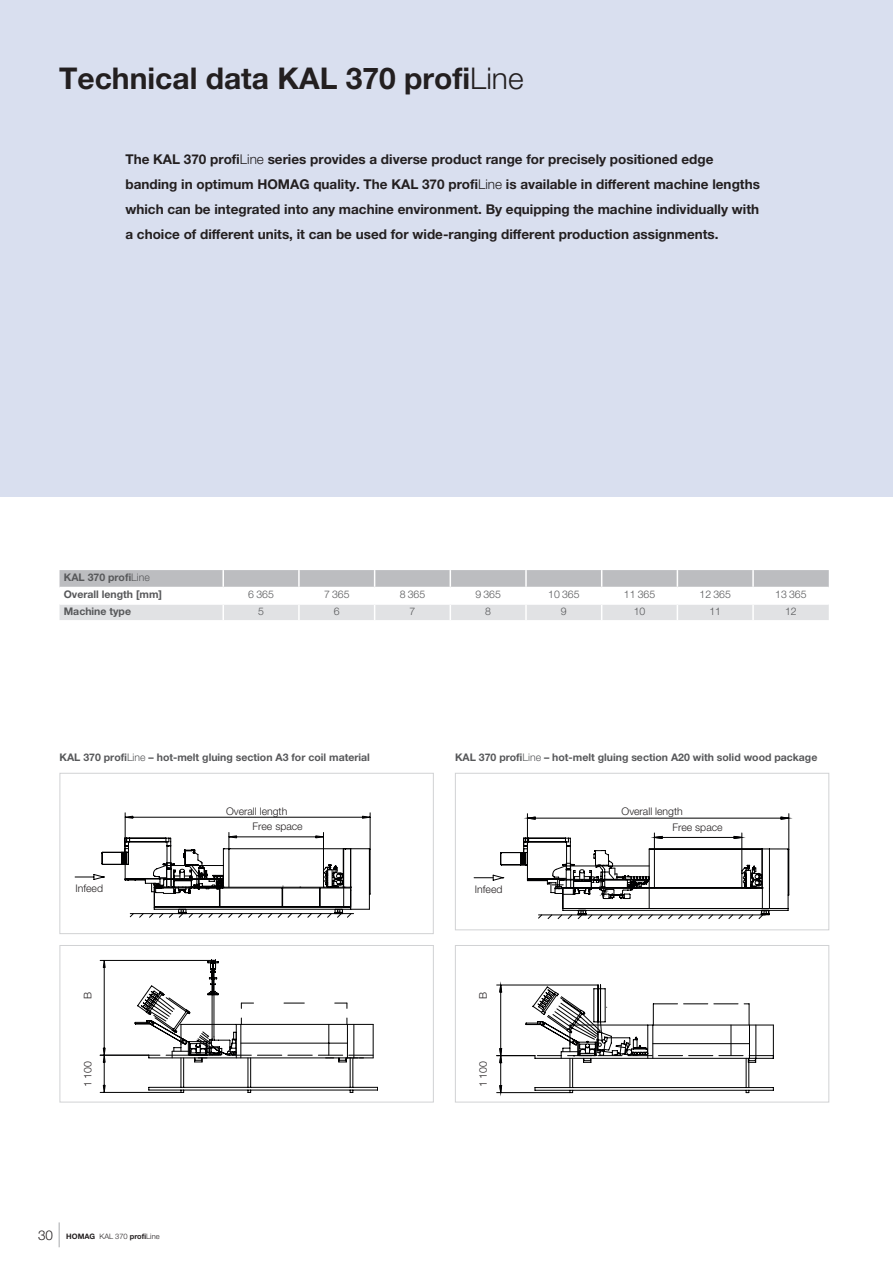
<style>
.page{position:relative;width:893px;height:1263px;background:#fff}
.page>*{position:absolute;margin:0;border:0;box-sizing:border-box;transform-origin:0 0}
.Head{font:700 30px "Helvetica Neue LTW1 G";color:#231f20}
.Einfuehrungstext{font:700 13.5px/24.8px "Helvetica Neue LTW1 G";color:#231f20}
.Tabelle_Head_Schrift{font:700 10.5px "Helvetica Neue LTW1 G";color:#57585a}
.Bildunterschrift_mit{font:300 10.5px "Helvetica Neue LTW1 G";color:#231f20}
.Tabelle_mit_GREP_zen{font:300 10.5px "Helvetica Neue LTW1 G";color:#57585a}
.t1{font:700 7.5px "Helvetica Neue LTW1 G";color:#231f20}
.s1{font-weight:300}
.s2{font-weight:300;font-size:13.5px}
</style>
<div class="page">
<div style="left:0;top:0;width:893px;height:496px;background:#d9dfef"></div>
<hr style="left:128px;top:1207px;width:249px;height:1px;background:#000001">
<hr style="left:128px;top:1204px;width:249px;height:1px;background:#000001">
<hr style="left:228px;top:1156px;width:116px;height:1px;background:#000001">
<svg style="left:74px;top:812px;width:297px;height:106px"></svg>
<div style="left:59px;top:773px;width:375px;height:161px;border:1px solid #d1d2d4"></div>
<svg style="left:99px;top:959px;width:279px;height:134px"></svg>
<div style="left:60px;top:945px;width:374px;height:157px;border:1px solid #d1d2d4"></div>
<svg style="left:474px;top:813px;width:319px;height:106px"></svg>
<div style="left:455px;top:773px;width:374px;height:157px;border:1px solid #d1d2d4"></div>
<svg style="left:496px;top:981px;width:278px;height:115px"></svg>
<div style="left:455px;top:945px;width:374px;height:157px;border:1px solid #d1d2d4"></div>
<svg style="left:60px;top:570px;width:769px;height:50px"></svg>
<svg style="left:59px;top:1222px;width:1px;height:25px"></svg>
<p class="Head" style="left:59px;top:60px;width:466px">Technical data KAL 370 profi<span class="s1">Line</span></p>
<p class="Einfuehrungstext" style="left:125px;top:147px;width:636px">The KAL 370 profi<span class="s1">Line</span> series provides a diverse product range for precisely positioned edge banding in optimum HOMAG quality. The KAL 370 profi<span class="s1">Line</span> is available in different machine lengths which can be integrated into any machine environment. By equipping the machine individually with a choice of different units, it can be used for wide-ranging different production assignments.</p>
<p class="Tabelle_Head_Schrift" style="left:64px;top:570px;width:88px">KAL 370 profi<span class="s1">Line</span></p>
<p class="Tabelle_Head_Schrift" style="left:64px;top:588px;width:100px">Overall length [mm]</p>
<p class="Tabelle_mit_GREP_zen" style="left:248px;top:588px;width:27px">6 365</p>
<p class="Tabelle_mit_GREP_zen" style="left:324px;top:588px;width:27px">7 365</p>
<p class="Tabelle_mit_GREP_zen" style="left:400px;top:588px;width:27px">8 365</p>
<p class="Tabelle_mit_GREP_zen" style="left:475px;top:588px;width:27px">9 365</p>
<p class="Tabelle_mit_GREP_zen" style="left:548px;top:588px;width:33px">10 365</p>
<p class="Tabelle_mit_GREP_zen" style="left:624px;top:588px;width:33px">11 365</p>
<p class="Tabelle_mit_GREP_zen" style="left:699px;top:588px;width:33px">12 365</p>
<p class="Tabelle_mit_GREP_zen" style="left:775px;top:588px;width:33px">13 365</p>
<p class="Tabelle_Head_Schrift" style="left:64px;top:604px;width:69px">Machine type</p>
<p class="Tabelle_mit_GREP_zen" style="left:258px;top:604px;width:7px">5</p>
<p class="Tabelle_mit_GREP_zen" style="left:334px;top:604px;width:7px">6</p>
<p class="Tabelle_mit_GREP_zen" style="left:410px;top:604px;width:7px">7</p>
<p class="Tabelle_mit_GREP_zen" style="left:485px;top:604px;width:7px">8</p>
<p class="Tabelle_mit_GREP_zen" style="left:561px;top:604px;width:7px">9</p>
<p class="Tabelle_mit_GREP_zen" style="left:634px;top:604px;width:13px">10</p>
<p class="Tabelle_mit_GREP_zen" style="left:709px;top:604px;width:13px">11</p>
<p class="Tabelle_mit_GREP_zen" style="left:785px;top:604px;width:13px">12</p>
<p class="Tabelle_Head_Schrift" style="left:60px;top:750px;width:312px">KAL 370 profi<span class="s1">Line</span> – hot-melt gluing section A3 for coil material</p>
<p class="Tabelle_Head_Schrift" style="left:455px;top:750px;width:364px">KAL 370 profi<span class="s1">Line</span> – hot-melt gluing section A20 with solid wood package</p>
<p class="Bildunterschrift_mit" style="left:226px;top:804px;width:63px">Overall length</p>
<p class="Bildunterschrift_mit" style="left:622px;top:804px;width:63px">Overall length</p>
<p class="Bildunterschrift_mit" style="left:253px;top:820px;width:52px">Free space</p>
<p class="Bildunterschrift_mit" style="left:672px;top:821px;width:52px">Free space</p>
<p class="Bildunterschrift_mit" style="left:75px;top:882px;width:29px">Infeed</p>
<p class="Bildunterschrift_mit" style="left:475px;top:883px;width:29px">Infeed</p>
<p class="Bildunterschrift_mit" style="left:81px;top:998px;width:9px;rotate:-90deg">B</p>
<p class="Bildunterschrift_mit" style="left:81px;top:1087px;width:27px;rotate:-90deg">1 100</p>
<p class="t1" style="left:38px;top:1231px;width:123px"><span class="s2">30</span> HOMAG <span class="s1">KAL 370</span> profi<span class="s1">Line</span></p>
<p class="Bildunterschrift_mit" style="left:477px;top:998px;width:9px;rotate:-90deg">B</p>
<p class="Bildunterschrift_mit" style="left:477px;top:1087px;width:27px;rotate:-90deg">1 100</p>
</div>
